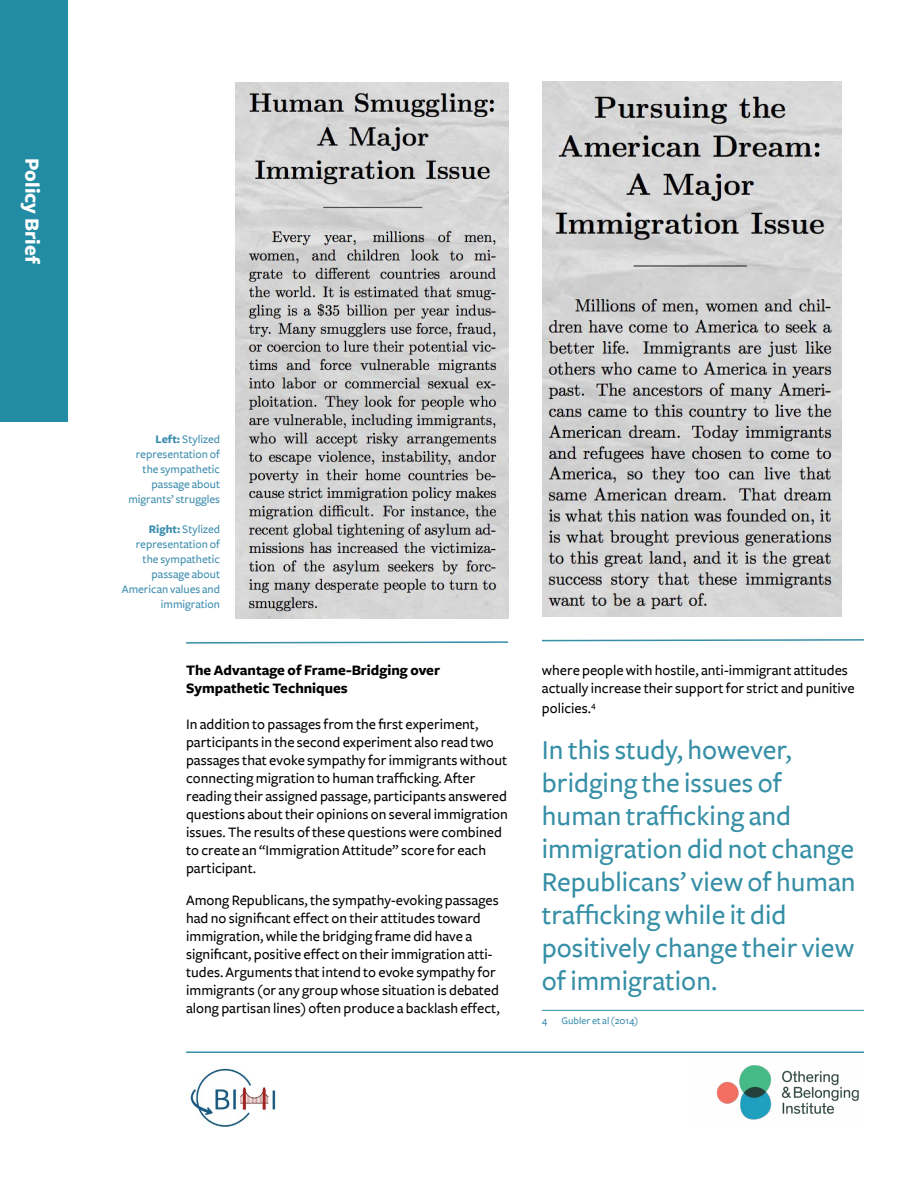
<style>
.page{position:relative;width:918px;height:1188px;background:#fff}
.page>*{position:absolute;margin:0;border:0;box-sizing:border-box;transform-origin:0 0}
.t1{font:500 28.5px/33px "Freight Sans";color:#368fa6}
.t2{font:700 21px "Freight Sans";color:#fff}
.t3{font:500 15px/18px "Freight Sans";color:#000}
.t4{font:700 15px/18px "Freight Sans";color:#000}
.t5{font:500 12px/15px "Freight Sans";color:#3d8dae;text-align:right}
.t6{font:500 10.5px "Freight Sans";color:#3d8dae}
.s1{font-weight:700}
</style>
<div class="page">
<hr style="left:542px;top:1010px;width:322px;height:1px;background:#378fa7">
<hr style="left:186px;top:1052px;width:678px;height:1px;background:#368fa6">
<div style="left:0;top:0;width:68px;height:422px;background:#228ca4"></div>
<img style="left:190px;top:1068px;width:86px;height:58px">
<img style="left:716px;top:1065px;width:143px;height:55px">
<svg style="left:186px;top:641px;width:323px;height:3px"></svg>
<svg style="left:542px;top:639px;width:322px;height:3px"></svg>
<img style="left:542px;top:81px;width:299px;height:535px">
<img style="left:235px;top:82px;width:273px;height:537px">
<h2 class="t2" style="left:43px;top:158px;width:107px;rotate:90deg">Policy Brief</h2>
<p class="t5" style="left:128px;top:432px;width:93px"><span class="s1">Left:</span> Stylized representation of the sympathetic passage about migrants’ struggles</p>
<p class="t5" style="left:122px;top:522px;width:100px"><span class="s1">Right:</span> Stylized representation of the sympathetic passage about<br>American values and immigration</p>
<p class="t4" style="left:186px;top:662px;width:256px">The Advantage of Frame-Bridging over<br>Sympathetic Techniques</p>
<p class="t3" style="left:186px;top:716px;width:323px">In addition to passages from the first experiment, participants in the second experiment also read two passages that evoke sympathy for immigrants without connecting migration to human trafficking. After reading their assigned passage, participants answered questions about their opinions on several immigration issues. The results of these questions were combined to create an “Immigration Attitude” score for each participant.</p>
<p class="t3" style="left:186px;top:891px;width:315px">Among Republicans, the sympathy-evoking passages had no significant effect on their attitudes toward immigration, while the bridging frame did have a significant, positive effect on their immigration atti&shy;tudes. Arguments that intend to evoke sympathy for immigrants (or any group whose situation is debated along partisan lines) often produce a backlash effect,</p>
<p class="t3" style="left:542px;top:662px;width:314px">where people with hostile, anti-immigrant attitudes actually increase their support for strict and punitive</p>
<p class="t3" style="left:542px;top:699px;width:55px">policies.<sup>4</sup></p>
<h1 class="t1" style="left:542px;top:734px;width:315px">In this study, however, bridging the issues of human trafficking and immigration did not change<br>Republicans’ view of human trafficking while it did positively change their view of immigration.</h1>
<p class="t6" style="left:542px;top:1015px;width:7px">4</p>
<p class="t6" style="left:561px;top:1015px;width:79px">Gubler et al (2014)</p>
</div>
